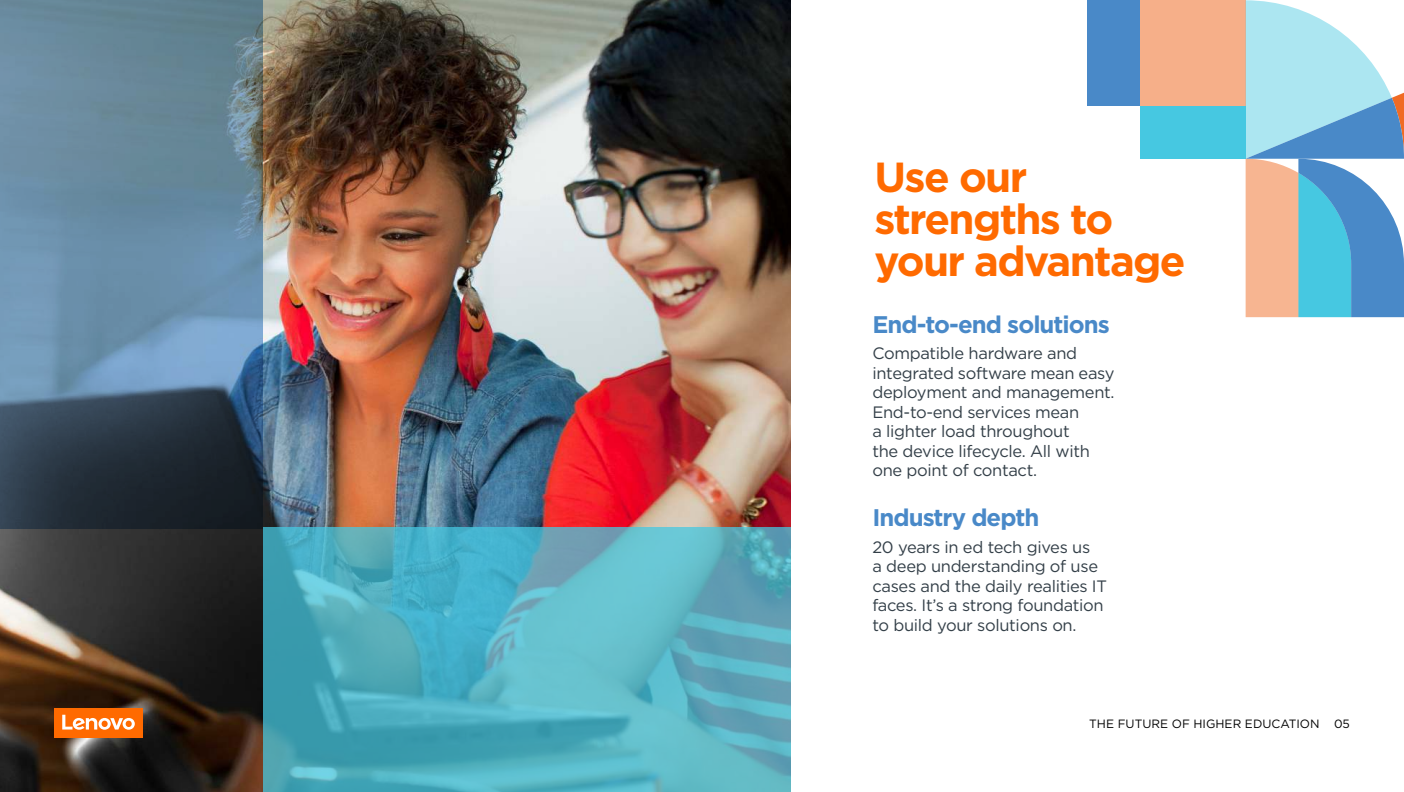
<style>
.page{position:relative;width:1404px;height:792px;background:#fff}
.page>*{position:absolute;margin:0;border:0;box-sizing:border-box;transform-origin:0 0}
.t1{font:700 42px/42px "Gotham";letter-spacing:-.04em;color:#ff6a00}
.t2{font:700 24px "Gotham";letter-spacing:-.04em;color:#4989c8}
.t3{font:16.5px/19.5px "Gotham";letter-spacing:-.02em;color:#333f48}
.t4{font:12px "Gotham";color:#000}
</style>
<div class="page">
<img style="left:0;top:0;width:791px;height:792px">
<svg style="left:263px;top:528px;width:528px;height:264px;background:#54afc0"></svg>
<svg style="left:0;top:0;width:263px;height:528px;background:#59768b"></svg>
<div style="left:54px;top:708px;width:89px;height:29px;background:#ff6a00"></div>
<svg style="left:62px;top:714px;width:73px;height:15px"></svg>
<div style="left:1087px;top:0;width:53px;height:106px;background:#4989c8"></div>
<div style="left:1140px;top:0;width:106px;height:106px;background:#f6af89"></div>
<div style="left:1140px;top:106px;width:106px;height:53px;background:#46c8e1"></div>
<svg style="left:1246px;top:0;width:158px;height:317px;background:#9ec5d6"></svg>
<h1 class="t1" style="left:875px;top:159px;width:313px">Use our strengths to your advantage</h1>
<h2 class="t2" style="left:872px;top:313px;width:239px">End-to-end solutions</h2>
<p class="t3" style="left:872px;top:344px;width:244px">Compatible hardware and integrated software mean easy deployment and management.<br>End-to-end services mean<br>a lighter load throughout<br>the device lifecycle. All with one point of contact.</p>
<h2 class="t2" style="left:872px;top:507px;width:169px">Industry depth</h2>
<p class="t3" style="left:872px;top:538px;width:236px">20 years in ed tech gives us<br>a deep understanding of use cases and the daily realities IT faces. It’s a strong foundation to build your solutions on.</p>
<p class="t4" style="left:1089px;top:718px;width:262px">THE FUTURE OF HIGHER EDUCATION 05</p>
</div>
